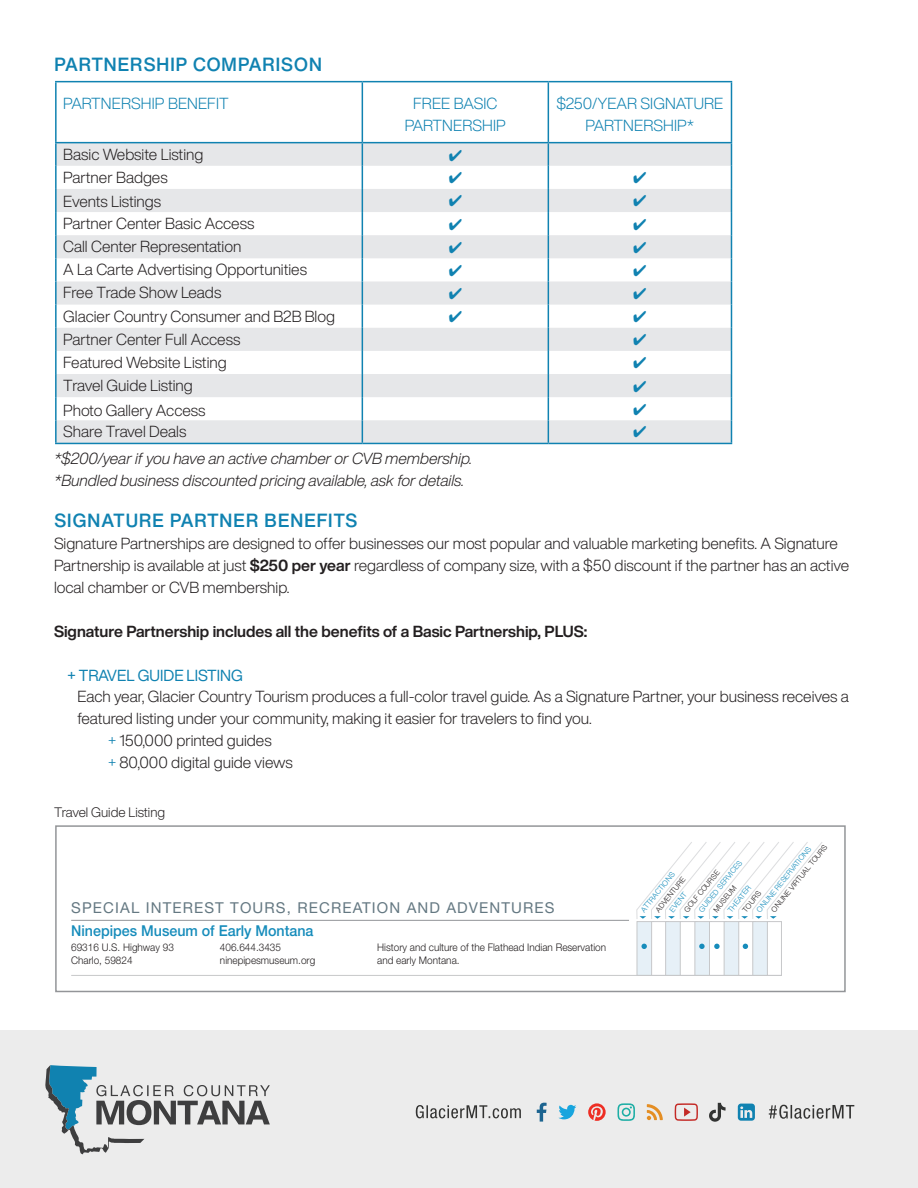
<style>
.page{position:relative;width:918px;height:1188px;background:#fff}
.page>*{position:absolute;margin:0;border:0;box-sizing:border-box;transform-origin:0 0}
.t1{font:500 18.75px "Helvetica Now Text";letter-spacing:.02em;color:#1082b1}
.t2{font:300 15.75px/21.9px "Helvetica Now Display";color:#231f20}
.t3{font:italic 300 15.75px "Helvetica Now Display";color:#231f20}
.t4{font:300 15.75px/21.9px "Helvetica Now Display";letter-spacing:.01em;color:#1082b1;text-align:center}
.t5{font:700 15.75px "Helvetica Now Display";color:#231f20}
.t6{font:15.75px "Helvetica Now Display";color:#1082b1}
.t7{font:15px "Helvetica Neue LT Std";letter-spacing:.075em;color:#647882}
.t8{font:500 15px "Helvetica Neue LT Std";color:#168cbb;scale:.95 1}
.t9{font:300 13.5px "Helvetica Now Display";color:#231f20}
.t10{font:300 10.5px/12.9px "Helvetica Neue LT Std";color:#231f20;scale:.95 1}
.Grid_Intro_Text{font:300 7.5px "Helvetica Neue LT Std";color:#168cbb}
.Grid_Intro_Text-2{font:300 7.5px "Helvetica Neue LT Std";color:#231f20}
.s1{font-weight:700}
.s2{color:#1082b1}
</style>
<div class="page">
<div style="left:0;top:1030px;width:918px;height:158px;background:#ececec"></div>
<svg style="left:45px;top:1065px;width:225px;height:89px"></svg>
<svg style="left:769px;top:1105px;width:85px;height:14px"></svg>
<svg style="left:416px;top:1105px;width:105px;height:13px"></svg>
<svg style="left:537px;top:1103px;width:10px;height:19px"></svg>
<svg style="left:558px;top:1105px;width:18px;height:14px"></svg>
<svg style="left:588px;top:1103px;width:18px;height:18px"></svg>
<svg style="left:617px;top:1103px;width:18px;height:18px"></svg>
<svg style="left:647px;top:1104px;width:16px;height:16px"></svg>
<svg style="left:675px;top:1103px;width:23px;height:18px"></svg>
<svg style="left:738px;top:1104px;width:17px;height:17px"></svg>
<svg style="left:709px;top:1103px;width:17px;height:19px"></svg>
<div style="left:637px;top:921px;width:17px;height:55px;background:#e6f0f7;border:1px solid #c7c8ca"></div>
<div style="left:651px;top:921px;width:18px;height:55px;background:#fff;border:1px solid #c7c8ca"></div>
<div style="left:665px;top:921px;width:18px;height:55px;background:#e6f0f7;border:1px solid #c7c8ca"></div>
<div style="left:680px;top:921px;width:17px;height:55px;background:#fff;border:1px solid #c7c8ca"></div>
<div style="left:695px;top:921px;width:17px;height:55px;background:#e6f0f7;border:1px solid #c7c8ca"></div>
<div style="left:709px;top:921px;width:18px;height:55px;background:#fff;border:1px solid #c7c8ca"></div>
<div style="left:724px;top:921px;width:17px;height:55px;background:#e6f0f7;border:1px solid #c7c8ca"></div>
<div style="left:738px;top:921px;width:18px;height:55px;background:#fff;border:1px solid #c7c8ca"></div>
<div style="left:752px;top:921px;width:18px;height:55px;background:#e6f0f7;border:1px solid #c7c8ca"></div>
<div style="left:767px;top:921px;width:15px;height:55px;background:#fff;border:1px solid #c7c8ca"></div>
<hr style="left:71px;top:920px;width:558px;height:1px;background:#939598">
<svg style="left:636px;top:842px;width:187px;height:77px"></svg>
<svg style="left:641px;top:944px;width:6px;height:5px"></svg>
<svg style="left:699px;top:944px;width:6px;height:5px"></svg>
<svg style="left:714px;top:944px;width:6px;height:5px"></svg>
<svg style="left:743px;top:944px;width:5px;height:5px"></svg>
<hr style="left:71px;top:975px;width:711px;height:1px;background:#c7c8ca">
<div style="left:55px;top:825px;width:791px;height:167px;border:2px solid #939598"></div>
<svg style="left:57px;top:143px;width:674px;height:300px;fill:#e6e7e9"></svg>
<hr style="left:55px;top:143px;width:2px;height:23px;background:#1082b1">
<hr style="left:55px;top:166px;width:2px;height:23px;background:#1082b1">
<hr style="left:55px;top:189px;width:2px;height:23px;background:#1082b1">
<hr style="left:55px;top:212px;width:2px;height:23px;background:#1082b1">
<hr style="left:55px;top:235px;width:2px;height:23px;background:#1082b1">
<hr style="left:55px;top:258px;width:2px;height:23px;background:#1082b1">
<hr style="left:55px;top:281px;width:2px;height:24px;background:#1082b1">
<hr style="left:55px;top:305px;width:2px;height:23px;background:#1082b1">
<hr style="left:55px;top:328px;width:2px;height:23px;background:#1082b1">
<hr style="left:55px;top:351px;width:2px;height:23px;background:#1082b1">
<hr style="left:55px;top:374px;width:2px;height:23px;background:#1082b1">
<hr style="left:55px;top:397px;width:2px;height:23px;background:#1082b1">
<hr style="left:55px;top:420px;width:2px;height:23px;background:#1082b1">
<hr style="left:55px;top:443px;width:307px;height:1px;background:#1082b1">
<svg style="left:362px;top:143px;width:1px;height:300px"></svg>
<hr style="left:362px;top:443px;width:186px;height:1px;background:#1082b1">
<svg style="left:548px;top:143px;width:1px;height:300px"></svg>
<svg style="left:731px;top:143px;width:1px;height:300px"></svg>
<hr style="left:548px;top:443px;width:184px;height:1px;background:#1082b1">
<hr style="left:55px;top:81px;width:307px;height:1px;background:#1082b1">
<hr style="left:55px;top:82px;width:2px;height:60px;background:#1082b1">
<hr style="left:362px;top:81px;width:186px;height:1px;background:#1082b1">
<hr style="left:362px;top:82px;width:1px;height:60px;background:#1082b1">
<hr style="left:548px;top:81px;width:184px;height:1px;background:#1082b1">
<hr style="left:548px;top:82px;width:1px;height:60px;background:#1082b1">
<hr style="left:731px;top:82px;width:1px;height:60px;background:#1082b1">
<hr style="left:55px;top:142px;width:307px;height:1px;background:#1082b1">
<hr style="left:362px;top:142px;width:186px;height:1px;background:#1082b1">
<hr style="left:548px;top:142px;width:184px;height:1px;background:#1082b1">
<svg style="left:449px;top:149px;width:12px;height:12px"></svg>
<svg style="left:449px;top:172px;width:12px;height:11px"></svg>
<svg style="left:634px;top:172px;width:12px;height:11px"></svg>
<svg style="left:449px;top:195px;width:12px;height:12px"></svg>
<svg style="left:634px;top:195px;width:12px;height:12px"></svg>
<svg style="left:449px;top:218px;width:12px;height:12px"></svg>
<svg style="left:634px;top:218px;width:12px;height:12px"></svg>
<svg style="left:449px;top:241px;width:12px;height:12px"></svg>
<svg style="left:634px;top:241px;width:12px;height:12px"></svg>
<svg style="left:449px;top:265px;width:12px;height:11px"></svg>
<svg style="left:634px;top:265px;width:12px;height:11px"></svg>
<svg style="left:449px;top:288px;width:12px;height:11px"></svg>
<svg style="left:634px;top:288px;width:12px;height:11px"></svg>
<svg style="left:449px;top:311px;width:12px;height:11px"></svg>
<svg style="left:634px;top:311px;width:12px;height:11px"></svg>
<svg style="left:634px;top:334px;width:12px;height:11px"></svg>
<svg style="left:634px;top:357px;width:12px;height:12px"></svg>
<svg style="left:634px;top:380px;width:12px;height:12px"></svg>
<svg style="left:634px;top:403px;width:12px;height:12px"></svg>
<svg style="left:634px;top:426px;width:12px;height:12px"></svg>
<p class="t1" style="left:54px;top:52px;width:270px">PARTNERSHIP COMPARISON</p>
<p class="t4" style="left:63px;top:92px;width:167px">PARTNERSHIP BENEFIT</p>
<p class="t4" style="left:405px;top:92px;width:103px">FREE BASIC<br>PARTNERSHIP</p>
<p class="t4" style="left:556px;top:92px;width:168px">$250/YEAR SIGNATURE<br>PARTNERSHIP*</p>
<p class="t2" style="left:63px;top:143px;width:142px">Basic Website Listing</p>
<p class="t2" style="left:63px;top:166px;width:106px">Partner Badges</p>
<p class="t2" style="left:63px;top:191px;width:100px">Events Listings</p>
<p class="t2" style="left:63px;top:212px;width:193px">Partner Center Basic Access</p>
<p class="t2" style="left:63px;top:235px;width:180px">Call Center Representation</p>
<p class="t2" style="left:63px;top:259px;width:245px">A La Carte Advertising Opportunities</p>
<p class="t2" style="left:63px;top:282px;width:160px">Free Trade Show Leads</p>
<p class="t2" style="left:63px;top:305px;width:273px">Glacier Country Consumer and B2B Blog</p>
<p class="t2" style="left:63px;top:328px;width:179px">Partner Center Full Access</p>
<p class="t2" style="left:63px;top:351px;width:165px">Featured Website Listing</p>
<p class="t2" style="left:63px;top:374px;width:131px">Travel Guide Listing</p>
<p class="t2" style="left:63px;top:399px;width:144px">Photo Gallery Access</p>
<p class="t2" style="left:63px;top:420px;width:125px">Share Travel Deals</p>
<p class="t3" style="left:54px;top:448px;width:420px">*$200/year if you have an active chamber or CVB membership.</p>
<p class="t3" style="left:54px;top:470px;width:412px">*Bundled business discounted pricing available, ask for details.</p>
<p class="t1" style="left:54px;top:508px;width:305px">SIGNATURE PARTNER BENEFITS</p>
<p class="t2" style="left:54px;top:532px;width:797px">Signature Partnerships are designed to offer businesses our most popular and valuable marketing benefits. A Signature<br>Partnership is available at just <span class="s1">$250 per year</span> regardless of company size, with a $50 discount if the partner has an active local chamber or CVB membership.</p>
<p class="t5" style="left:54px;top:620px;width:535px">Signature Partnership includes all the benefits of a Basic Partnership, PLUS:</p>
<p class="t6" style="left:67px;top:664px;width:177px">+ TRAVEL GUIDE LISTING</p>
<p class="t2" style="left:77px;top:686px;width:773px">Each year, Glacier Country Tourism produces a full-color travel guide. As a Signature Partner, your business receives a featured listing under your community, making it easier for travelers to find you.</p>
<p class="t2" style="left:108px;top:730px;width:165px"><span class="s2">+</span> 150,000 printed guides</p>
<p class="t2" style="left:108px;top:751px;width:186px"><span class="s2">+</span> 80,000 digital guide views</p>
<p class="t9" style="left:54px;top:803px;width:113px">Travel Guide Listing</p>
<p class="t7" style="left:71px;top:899px;width:485px">SPECIAL INTEREST TOURS, RECREATION AND ADVENTURES</p>
<p class="t8" style="left:71px;top:922px;width:257px">Ninepipes Museum of Early Montana</p>
<p class="t10" style="left:71px;top:941px;width:110px">69316 U.S. Highway 93</p>
<p class="t10" style="left:71px;top:954px;width:66px">Charlo, 59824</p>
<p class="t10" style="left:220px;top:941px;width:66px">406.644.3435</p>
<p class="t10" style="left:220px;top:954px;width:102px">ninepipesmuseum.org</p>
<p class="t10" style="left:377px;top:941px;width:242px">History and culture of the Flathead Indian Reservation and early Montana.</p>
<p class="Grid_Intro_Text-2" style="left:769px;top:908px;width:86px;rotate:-51deg">ONLINE VIRTUAL TOURS</p>
<p class="Grid_Intro_Text" style="left:755px;top:908px;width:83px;rotate:-51deg">ONLINE RESERVATIONS</p>
<p class="Grid_Intro_Text" style="left:697px;top:908px;width:65px;rotate:-51deg">GUIDED SERVICES</p>
<p class="Grid_Intro_Text-2" style="left:682px;top:908px;width:53px;rotate:-51deg">GOLF COURSE</p>
<p class="Grid_Intro_Text" style="left:639px;top:908px;width:50px;rotate:-51deg">ATTRACTIONS</p>
<p class="Grid_Intro_Text-2" style="left:653px;top:908px;width:44px;rotate:-51deg">ADVENTURE</p>
<p class="Grid_Intro_Text" style="left:726px;top:908px;width:33px;rotate:-51deg">THEATER</p>
<p class="Grid_Intro_Text-2" style="left:711px;top:908px;width:33px;rotate:-51deg">MUSEUM</p>
<p class="Grid_Intro_Text-2" style="left:741px;top:908px;width:26px;rotate:-51deg">TOURS</p>
<p class="Grid_Intro_Text" style="left:668px;top:908px;width:24px;rotate:-51deg">EVENT</p>
</div>
